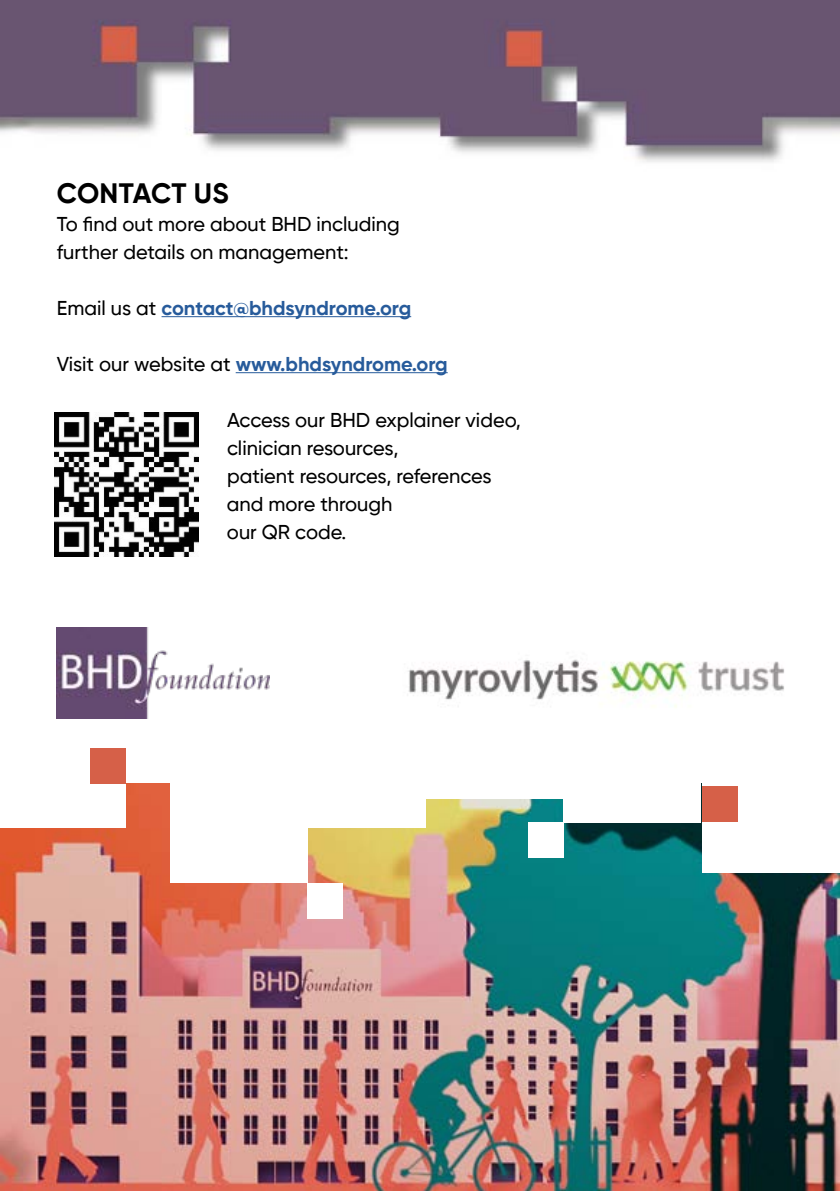
<style>
.page{position:relative;width:840px;height:1191px;background:#fff}
.page>*{position:absolute;margin:0;border:0;box-sizing:border-box;transform-origin:0 0}
.t1{font:700 28px "Gilroy";color:#000}
.t2{font:500 20px "Gilroy";color:#000}
.t3{font:700 20px "Gilroy";color:#275b9b}
.s1{font-weight:500;color:#000}
</style>
<div class="page">
<hr style="left:0;top:1018px;width:4px;height:137px;background:#e0a499">
<svg style="left:0;top:1129px;width:1px;height:62px"></svg>
<img style="left:1px;top:0;width:838px;height:162px">
<hr style="left:161px;top:316px;width:250px;height:1px;background:#275b9b">
<hr style="left:235px;top:372px;width:212px;height:1px;background:#275b9b">
<img style="left:1px;top:783px;width:837px;height:408px">
<div style="left:0;top:690px;width:125px;height:137px;background:#fff"></div>
<div style="left:288px;top:682px;width:138px;height:145px;background:#fff"></div>
<div style="left:170px;top:745px;width:137px;height:137px;background:#fff"></div>
<div style="left:701px;top:735px;width:137px;height:137px;background:#fff"></div>
<div style="left:563px;top:668px;width:137px;height:154px;background:#fff"></div>
<div style="left:414px;top:645px;width:155px;height:154px;background:#fff"></div>
<div style="left:528px;top:822px;width:35px;height:36px;background:#fff"></div>
<div style="left:90px;top:748px;width:35px;height:35px;background:#d66048"></div>
<div style="left:701px;top:786px;width:35px;height:35px;background:#d66048"></div>
<div style="left:307px;top:882px;width:36px;height:36px;background:#fff"></div>
<img style="left:57px;top:628px;width:212px;height:90px">
<img style="left:408px;top:659px;width:376px;height:48px">
<img style="left:54px;top:413px;width:144px;height:144px">
<p class="t1" style="left:57px;top:176px;width:173px">CONTACT US</p>
<p class="t2" style="left:57px;top:212px;width:344px">To find out more about BHD including</p>
<p class="t2" style="left:57px;top:240px;width:293px">further details on management:</p>
<p class="t3" style="left:57px;top:296px;width:356px"><span class="s1">Email us at</span> contact@bhdsyndrome.org</p>
<p class="t3" style="left:57px;top:352px;width:392px"><span class="s1">Visit our website at</span> www.bhdsyndrome.org</p>
<p class="t2" style="left:227px;top:408px;width:295px">Access our BHD explainer video,</p>
<p class="t2" style="left:227px;top:436px;width:173px">clinician resources,</p>
<p class="t2" style="left:227px;top:464px;width:266px">patient resources, references</p>
<p class="t2" style="left:227px;top:492px;width:167px">and more through</p>
<p class="t2" style="left:227px;top:520px;width:121px">our QR code.</p>
</div>
